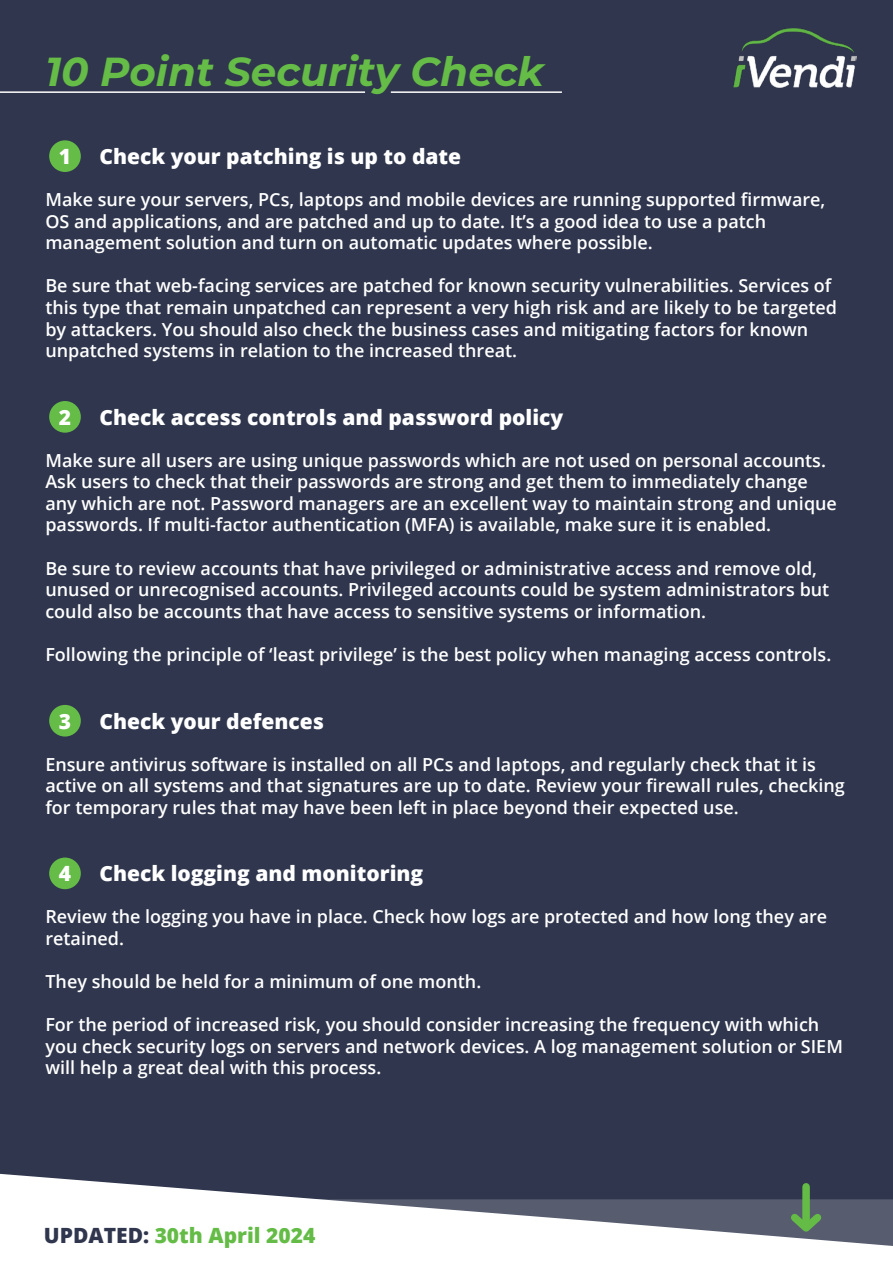
<style>
.page{position:relative;width:893px;height:1263px;background:#2f364d}
.page>*{position:absolute;margin:0;border:0;box-sizing:border-box;transform-origin:0 0}
.t1{font:italic 700 40.5px "Montserrat";color:#65bc47}
.t2{font:800 21px "Open Sans";color:#fff}
.t3{font:800 21px "Open Sans";color:#64bc46}
.t4{font:600 18px/21.6px "Open Sans";color:#fff}
.s1{color:#2f364d}
</style>
<div class="page">
<hr style="left:0;top:91px;width:365px;height:2px;background:#fff">
<hr style="left:391px;top:91px;width:171px;height:2px;background:#fff">
<div style="left:49px;top:140px;width:32px;height:32px;background:#65bc47;border-radius:50%"></div>
<div style="left:49px;top:401px;width:32px;height:32px;background:#65bc47;border-radius:50%"></div>
<div style="left:49px;top:705px;width:32px;height:31px;background:#65bc47;border-radius:50%"></div>
<div style="left:49px;top:857px;width:32px;height:32px;background:#65bc47;border-radius:50%"></div>
<svg style="left:0;top:1174px;width:893px;height:89px;fill:#fff"></svg>
<svg style="left:784px;top:1207px;width:44px;height:31px"></svg>
<div style="left:802px;top:1187px;width:8px;height:40px;background:#64bc46"></div>
<img style="left:733px;top:28px;width:123px;height:59px">
<h1 class="t1" style="left:45px;top:43px;width:500px">10 Point Security Check</h1>
<p class="t2" style="left:59px;top:141px;width:14px">1</p>
<p class="t2" style="left:99px;top:141px;width:363px">Check your patching is up to date</p>
<p class="t4" style="left:45px;top:188px;width:781px">Make sure your servers, PCs, laptops and mobile devices are running supported firmware,<br>OS and applications, and are patched and up to date. It’s a good idea to use a patch management solution and turn on automatic updates where possible.</p>
<p class="t4" style="left:45px;top:275px;width:793px">Be sure that web-facing services are patched for known security vulnerabilities. Services of this type that remain unpatched can represent a very high risk and are likely to be targeted by attackers. You should also check the business cases and mitigating factors for known unpatched systems in relation to the increased threat.</p>
<p class="t2" style="left:59px;top:401px;width:14px">2</p>
<p class="t2" style="left:99px;top:401px;width:465px">Check access controls and password policy</p>
<p class="t4" style="left:45px;top:449px;width:793px">Make sure all users are using unique passwords which are not used on personal accounts.<br>Ask users to check that their passwords are strong and get them to immediately change any which are not. Password managers are an excellent way to maintain strong and unique passwords. If multi-factor authentication (MFA) is available, make sure it is enabled.</p>
<p class="t4" style="left:45px;top:557px;width:785px">Be sure to review accounts that have privileged or administrative access and remove old, unused or unrecognised accounts. Privileged accounts could be system administrators but could also be accounts that have access to sensitive systems or information.</p>
<p class="t4" style="left:45px;top:643px;width:787px">Following the principle of ‘least privilege’ is the best policy when managing access controls.</p>
<p class="t2" style="left:59px;top:705px;width:14px">3</p>
<p class="t2" style="left:99px;top:705px;width:226px">Check your defences</p>
<p class="t4" style="left:45px;top:753px;width:801px">Ensure antivirus software is installed on all PCs and laptops, and regularly check that it is active on all systems and that signatures are up to date. Review your firewall rules, checking for temporary rules that may have been left in place beyond their expected use.</p>
<p class="t2" style="left:59px;top:858px;width:14px">4</p>
<p class="t2" style="left:99px;top:858px;width:325px">Check logging and monitoring</p>
<p class="t4" style="left:45px;top:905px;width:783px">Review the logging you have in place. Check how logs are protected and how long they are retained.</p>
<p class="t4" style="left:45px;top:970px;width:437px">They should be held for a minimum of one month.</p>
<p class="t4" style="left:45px;top:1013px;width:799px">For the period of increased risk, you should consider increasing the frequency with which you check security logs on servers and network devices. A log management solution or SIEM will help a great deal with this process.</p>
<p class="t3" style="left:44px;top:1219px;width:273px"><span class="s1">UPDATED:</span> 30th April 2024</p>
</div>
